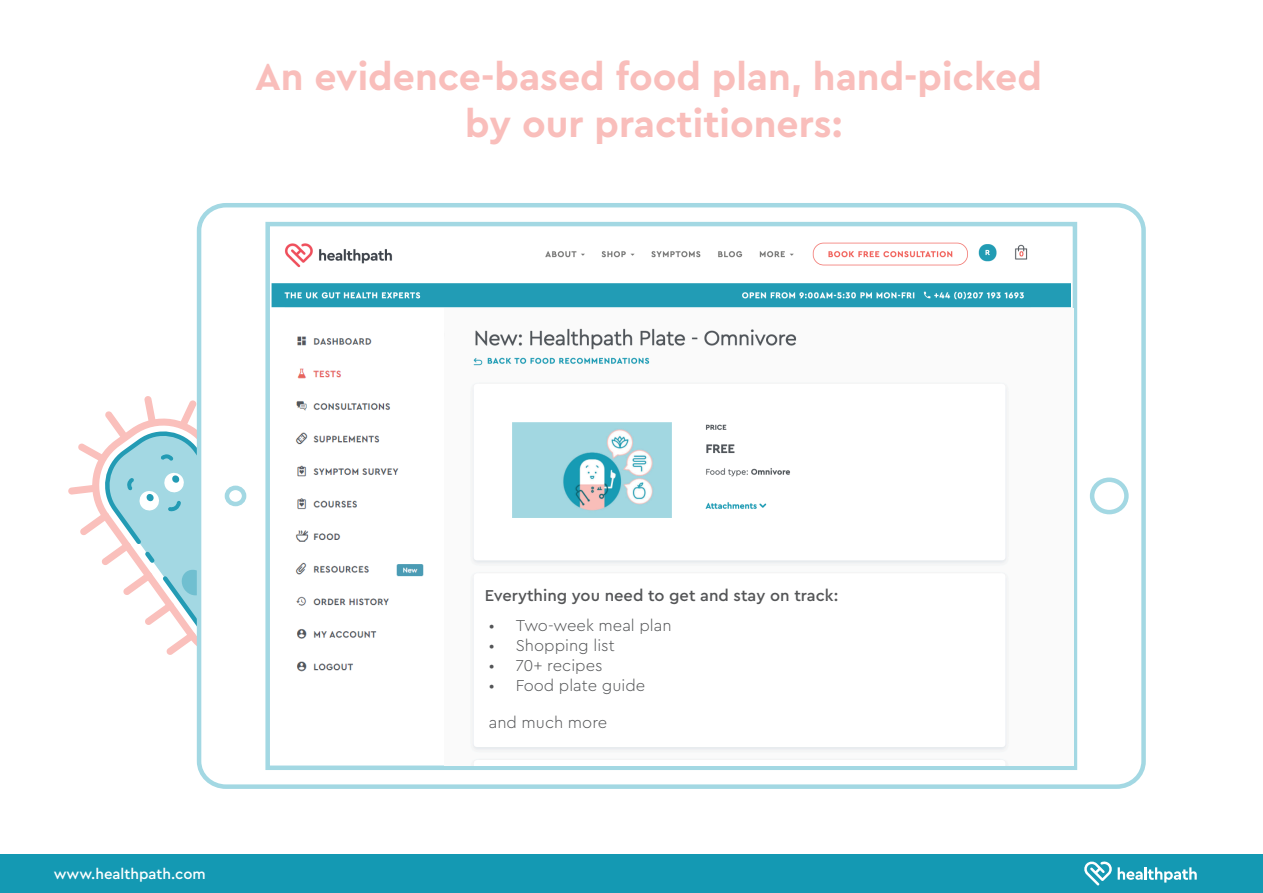
<style>
.page{position:relative;width:1263px;height:893px;background:#fff}
.page>*{position:absolute;margin:0;border:0;box-sizing:border-box;transform-origin:0 0}
.t1{font:700 39px "Cera Pro";color:#f9bebb}
.t2{font:300 16.5px "Cera Pro";color:#545557}
.t3{font:500 16.5px "Cera Pro";color:#545557}
.t4{font:500 15px "Cera Pro";color:#fff}
</style>
<div class="page">
<div style="left:0;top:854px;width:1263px;height:39px;background:#1499b3"></div>
<svg style="left:1084px;top:861px;width:28px;height:25px"></svg>
<svg style="left:1118px;top:867px;width:79px;height:15px"></svg>
<svg style="left:68px;top:396px;width:129px;height:289px"></svg>
<div style="left:197px;top:203px;width:949px;height:586px;border:4px solid #a3d8e3;border-radius:26px"></div>
<div style="left:265px;top:222px;width:812px;height:548px;border:4px solid #a3d8e3"></div>
<svg style="left:1092px;top:480px;width:34px;height:32px"></svg>
<div style="left:1090px;top:477px;width:39px;height:37px;border:4px solid #a3d8e3;border-radius:50%"></div>
<div style="left:225px;top:486px;width:21px;height:20px;border:4px solid #a3d8e3;border-radius:50%"></div>
<img style="left:272px;top:242px;width:799px;height:66px">
<img style="left:295px;top:336px;width:129px;height:336px">
<img style="left:472px;top:308px;width:602px;height:457px">
<div style="left:485px;top:579px;width:512px;height:149px;background:#fff"></div>
<p class="t1" style="left:255px;top:51px;width:788px">An evidence-based food plan, hand-picked</p>
<p class="t1" style="left:465px;top:98px;width:379px">by our practitioners:</p>
<p class="t4" style="left:54px;top:864px;width:153px">www.healthpath.com</p>
<p class="t3" style="left:485px;top:585px;width:355px">Everything you need to get and stay on track:</p>
<p class="t2" style="left:489px;top:615px;width:184px">• Two-week meal plan</p>
<p class="t2" style="left:489px;top:635px;width:127px">• Shopping list</p>
<p class="t2" style="left:489px;top:654px;width:115px">• 70+ recipes</p>
<p class="t2" style="left:489px;top:674px;width:158px">• Food plate guide</p>
<p class="t2" style="left:489px;top:711px;width:120px">and much more</p>
</div>
